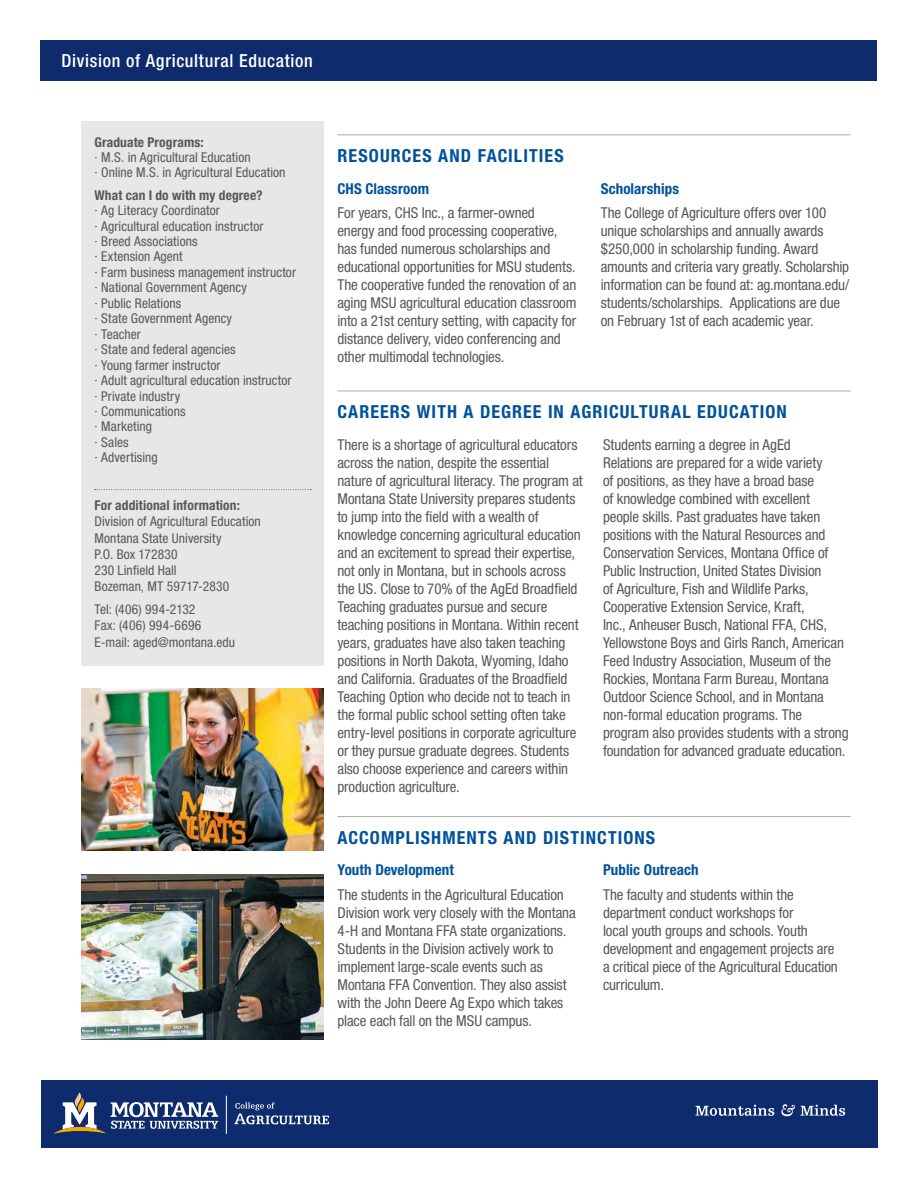
<style>
.page{position:relative;width:918px;height:1188px;background:#fff}
.page>*{position:absolute;margin:0;border:0;box-sizing:border-box;transform-origin:0 0}
.t1{font:700 condensed 18px "Helvetica Neue LT Std";letter-spacing:.06em;color:#01529b}
.t2{font:500 condensed 18px "Helvetica Neue LT Std";letter-spacing:.035em;color:#fff}
.t3{font:condensed 15px/18px "Helvetica Neue LT Std";letter-spacing:-.01em;color:#57585a}
.t4{font:700 condensed 15px "Helvetica Neue LT Std";letter-spacing:.005em;color:#01529b}
.t5{font:condensed 13.5px "Helvetica Neue LT Std";letter-spacing:.005em;color:#57585a}
.t6{font:700 condensed 13.5px "Helvetica Neue LT Std";letter-spacing:.01em;color:#57585a}
.t7{font:condensed 13.5px "Helvetica Neue LT Std";letter-spacing:.025em;color:#57585a}
</style>
<div class="page">
<div style="left:41px;top:1080px;width:837px;height:68px;background:#0d2b6d"></div>
<svg style="left:695px;top:1105px;width:79px;height:11px"></svg>
<svg style="left:781px;top:1104px;width:64px;height:12px"></svg>
<svg style="left:234px;top:1102px;width:95px;height:22px"></svg>
<hr style="left:226px;top:1096px;width:1px;height:38px;background:#fff">
<svg style="left:54px;top:1092px;width:164px;height:42px"></svg>
<hr style="left:338px;top:135px;width:512px;height:1px;background:#a8a9ad">
<div style="left:81px;top:122px;width:243px;height:544px;background:#e6e7e9"></div>
<svg style="left:95px;top:489px;width:216px;height:1px"></svg>
<hr style="left:338px;top:391px;width:512px;height:1px;background:#a8a9ad">
<hr style="left:338px;top:816px;width:512px;height:1px;background:#a8a9ad">
<img style="left:81px;top:688px;width:243px;height:162px">
<img style="left:81px;top:874px;width:243px;height:166px">
<div style="left:40px;top:40px;width:837px;height:41px;background:#0d2b6d"></div>
<p class="t2" style="left:61px;top:50px;width:253px">Division of Agricultural Education</p>
<p class="t6" style="left:94px;top:134px;width:111px">Graduate Programs:</p>
<p class="t5" style="left:94px;top:149px;width:158px">· M.S. in Agricultural Education</p>
<p class="t5" style="left:94px;top:165px;width:193px">· Online M.S. in Agricultural Education</p>
<p class="t6" style="left:94px;top:187px;width:170px">What can I do with my degree?</p>
<p class="t5" style="left:94px;top:203px;width:127px">· Ag Literacy Coordinator</p>
<p class="t5" style="left:94px;top:218px;width:171px">· Agricultural education instructor</p>
<p class="t5" style="left:94px;top:233px;width:105px">· Breed Associations</p>
<p class="t5" style="left:94px;top:249px;width:90px">· Extension Agent</p>
<p class="t5" style="left:94px;top:264px;width:203px">· Farm business management instructor</p>
<p class="t5" style="left:94px;top:280px;width:154px">· National Government Agency</p>
<p class="t5" style="left:94px;top:295px;width:88px">· Public Relations</p>
<p class="t5" style="left:94px;top:311px;width:139px">· State Government Agency</p>
<p class="t5" style="left:94px;top:326px;width:48px">· Teacher</p>
<p class="t5" style="left:94px;top:342px;width:143px">· State and federal agencies</p>
<p class="t5" style="left:94px;top:357px;width:128px">· Young farmer instructor</p>
<p class="t5" style="left:94px;top:373px;width:199px">· Adult agricultural education instructor</p>
<p class="t5" style="left:94px;top:388px;width:87px">· Private industry</p>
<p class="t5" style="left:94px;top:403px;width:93px">· Communications</p>
<p class="t5" style="left:94px;top:419px;width:59px">· Marketing</p>
<p class="t5" style="left:94px;top:434px;width:36px">· Sales</p>
<p class="t5" style="left:94px;top:450px;width:65px">· Advertising</p>
<p class="t6" style="left:94px;top:497px;width:147px">For additional information:</p>
<p class="t5" style="left:94px;top:514px;width:168px">Division of Agricultural Education</p>
<p class="t5" style="left:94px;top:530px;width:129px">Montana State University</p>
<p class="t5" style="left:94px;top:546px;width:85px">P.O. Box 172830</p>
<p class="t5" style="left:94px;top:562px;width:84px">230 Linfield Hall</p>
<p class="t5" style="left:94px;top:579px;width:136px">Bozeman, MT 59717-2830</p>
<p class="t5" style="left:94px;top:602px;width:102px">Tel: (406) 994-2132</p>
<p class="t7" style="left:94px;top:618px;width:108px">Fax: (406) 994-6696</p>
<p class="t5" style="left:94px;top:634px;width:142px">E-mail: aged@montana.edu</p>
<p class="t1" style="left:338px;top:145px;width:228px">RESOURCES AND FACILITIES</p>
<p class="t4" style="left:338px;top:179px;width:93px">CHS Classroom</p>
<p class="t3" style="left:338px;top:204px;width:241px">For years, CHS Inc., a farmer-owned<br>energy and food processing cooperative, has funded numerous scholarships and educational opportunities for MSU students.<br>The cooperative funded the renovation of an aging MSU agricultural education classroom into a 21st century setting, with capacity for distance delivery, video conferencing and other multimodal technologies.</p>
<p class="t4" style="left:601px;top:179px;width:80px">Scholarships</p>
<p class="t3" style="left:601px;top:204px;width:250px">The College of Agriculture offers over 100 unique scholarships and annually awards $250,000 in scholarship funding. Award amounts and criteria vary greatly. Scholarship information can be found at: ag.montana.edu/ students/scholarships. Applications are due on February 1st of each academic year.</p>
<p class="t1" style="left:338px;top:401px;width:451px">CAREERS WITH A DEGREE IN AGRICULTURAL EDUCATION</p>
<p class="t3" style="left:338px;top:435px;width:247px">There is a shortage of agricultural educators across the nation, despite the essential nature of agricultural literacy. The program at Montana State University prepares students to jump into the field with a wealth of knowledge concerning agricultural education and an excitement to spread their expertise, not only in Montana, but in schools across the US. Close to 70% of the AgEd Broadfield Teaching graduates pursue and secure teaching positions in Montana. Within recent years, graduates have also taken teaching positions in North Dakota, Wyoming, Idaho and California. Graduates of the Broadfield Teaching Option who decide not to teach in the formal public school setting often take entry-level positions in corporate agriculture or they pursue graduate degrees. Students also choose experience and careers within production agriculture.</p>
<p class="t3" style="left:603px;top:435px;width:247px">Students earning a degree in AgEd<br>Relations are prepared for a wide variety<br>of positions, as they have a broad base<br>of knowledge combined with excellent people skills. Past graduates have taken positions with the Natural Resources and Conservation Services, Montana Office of Public Instruction, United States Division<br>of Agriculture, Fish and Wildlife Parks, Cooperative Extension Service, Kraft,<br>Inc., Anheuser Busch, National FFA, CHS, Yellowstone Boys and Girls Ranch, American Feed Industry Association, Museum of the Rockies, Montana Farm Bureau, Montana Outdoor Science School, and in Montana non-formal education programs. The program also provides students with a strong foundation for advanced graduate education.</p>
<p class="t1" style="left:338px;top:827px;width:319px">ACCOMPLISHMENTS AND DISTINCTIONS</p>
<p class="t4" style="left:338px;top:861px;width:118px">Youth Development</p>
<p class="t3" style="left:338px;top:886px;width:240px">The students in the Agricultural Education Division work very closely with the Montana 4-H and Montana FFA state organizations.<br>Students in the Division actively work to implement large-scale events such as Montana FFA Convention. They also assist with the John Deere Ag Expo which takes place each fall on the MSU campus.</p>
<p class="t4" style="left:603px;top:861px;width:97px">Public Outreach</p>
<p class="t3" style="left:603px;top:886px;width:236px">The faculty and students within the department conduct workshops for<br>local youth groups and schools. Youth development and engagement projects are a critical piece of the Agricultural Education curriculum.</p>
</div>
